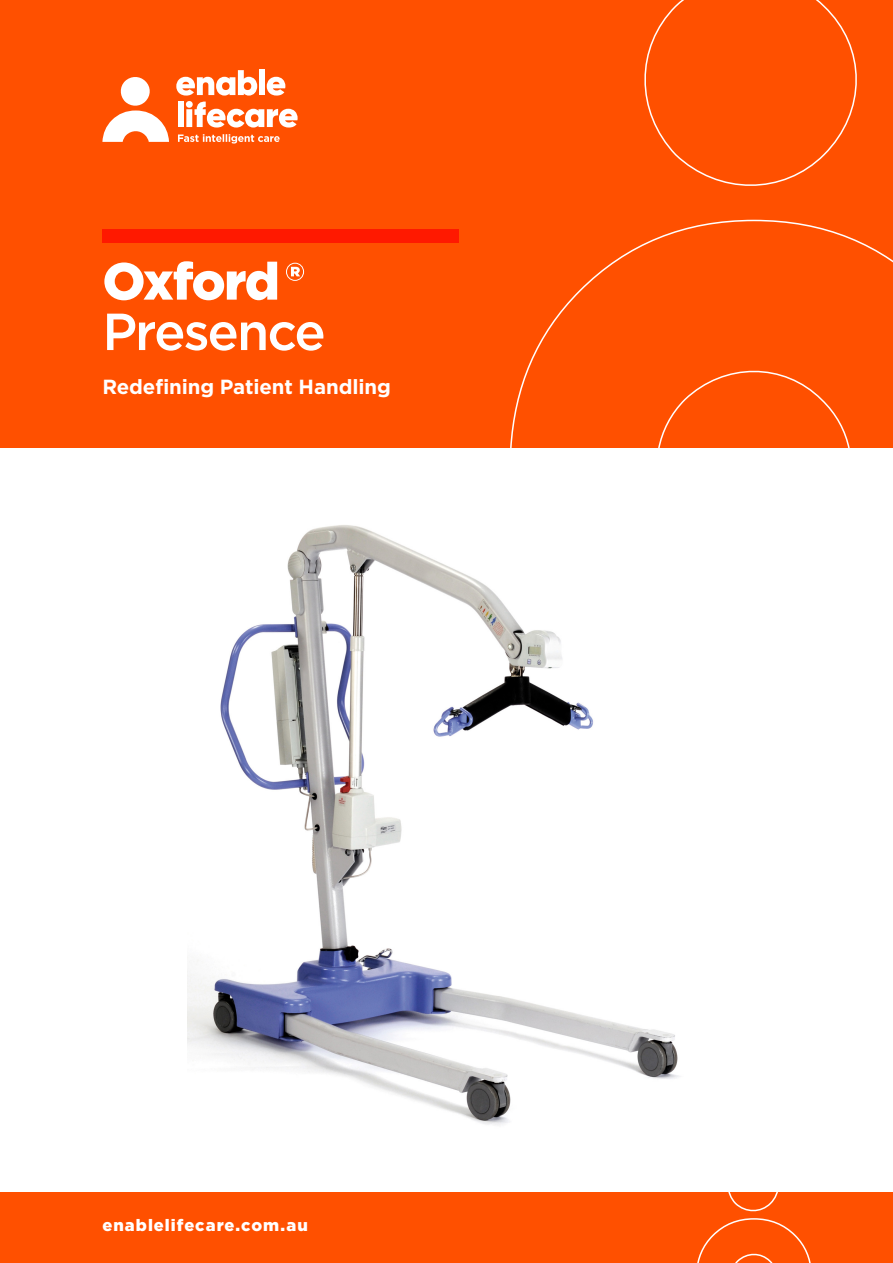
<style>
.page{position:relative;width:893px;height:1263px;background:#fff}
.page>*{position:absolute;margin:0;border:0;box-sizing:border-box;transform-origin:0 0}
.t1{font:500 52.05px "Gotham";letter-spacing:-.04em;color:#fff}
.t2{font:900 52.05px "Gotham";letter-spacing:-.035em;color:#fff}
.t3{font:700 20.4px "Gotham";letter-spacing:-.005em;color:#fff}
.Body_text_on_white{font:900 16.5px "Gotham";letter-spacing:.06em;color:#fff}
</style>
<div class="page">
<div style="left:0;top:0;width:893px;height:447px;background:#ff5000"></div>
<div style="left:0;top:1193px;width:893px;height:70px;background:#ff5000"></div>
<svg style="left:695px;top:1192px;width:118px;height:71px"></svg>
<svg style="left:509px;top:219px;width:384px;height:229px"></svg>
<svg style="left:644px;top:0;width:213px;height:186px"></svg>
<svg style="left:102px;top:77px;width:67px;height:65px"></svg>
<div style="left:259px;top:69px;width:6px;height:26px;background:#fff"></div>
<svg style="left:176px;top:70px;width:122px;height:58px"></svg>
<svg style="left:178px;top:134px;width:102px;height:10px"></svg>
<div style="left:102px;top:230px;width:357px;height:13px;background:#ff1900"></div>
<img style="left:187px;top:525px;width:492px;height:600px">
<p class="t2" style="left:102px;top:245px;width:204px">Oxford®</p>
<p class="t1" style="left:102px;top:298px;width:225px">Presence</p>
<p class="t3" style="left:102px;top:374px;width:290px">Redefining Patient Handling</p>
<p class="Body_text_on_white" style="left:102px;top:1213px;width:207px">enablelifecare.com.au</p>
</div>
